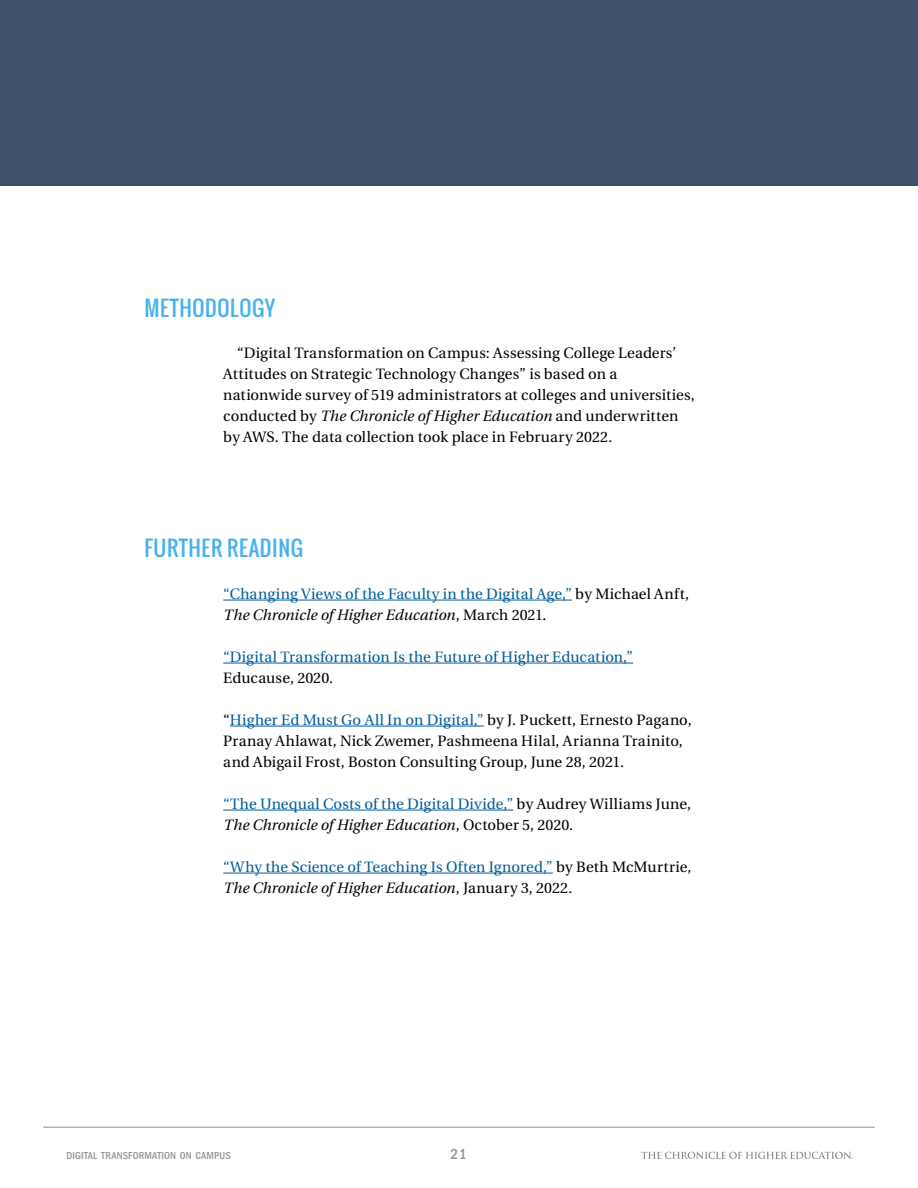
<style>
.page{position:relative;width:918px;height:1188px;background:#fff}
.page>*{position:absolute;margin:0;border:0;box-sizing:border-box;transform-origin:0 0}
.t1{font:21px "Oswald";letter-spacing:.03em;color:#47b1ee}
.t2{font:15px/21px "Heuristica";letter-spacing:.01em;color:#000}
.t3{font:15px/21px "Heuristica";letter-spacing:.01em;color:#005c9b}
.t4{font:500 condensed 15px "ITC Franklin Gothic Std";color:#939598}
.t5{font:500 condensed 10.5px "ITC Franklin Gothic Std";letter-spacing:.01em;color:#939598}
.s1{font-style:italic}
.s2{color:#000}
.s3{font-style:italic;color:#000}
.s4{color:#005c9b}
</style>
<div class="page">
<hr style="left:43px;top:1127px;width:832px;height:1px;background:#939598">
<svg style="left:641px;top:1152px;width:212px;height:7px"></svg>
<div style="left:0;top:0;width:918px;height:185px;background:#3f536b"></div>
<hr style="left:223px;top:600px;width:349px;height:1px;background:#005c9b">
<hr style="left:223px;top:663px;width:410px;height:1px;background:#005c9b">
<hr style="left:230px;top:726px;width:254px;height:1px;background:#005c9b">
<hr style="left:223px;top:810px;width:290px;height:1px;background:#005c9b">
<hr style="left:223px;top:873px;width:330px;height:1px;background:#005c9b">
<h1 class="t1" style="left:145px;top:292px;width:132px">METHODOLOGY</h1>
<p class="t2" style="left:223px;top:343px;width:473px;text-indent:14px">“Digital Transformation on Campus: Assessing College Leaders’ Attitudes on Strategic Technology Changes” is based on a nationwide survey of 519 administrators at colleges and universities, conducted by <span class="s1">The Chronicle of Higher Education</span> and underwritten by AWS. The data collection took place in February 2022.</p>
<h1 class="t1" style="left:145px;top:532px;width:160px">FURTHER READING</h1>
<p class="t3" style="left:223px;top:583px;width:467px">“Changing Views of the Faculty in the Digital Age,” <span class="s2">by Michael Anft,<br></span><span class="s3">The Chronicle of Higher Education</span><span class="s2">, March 2021.</span></p>
<p class="t3" style="left:223px;top:646px;width:411px">“Digital Transformation Is the Future of Higher Education,”</p>
<p class="t2" style="left:223px;top:667px;width:111px">Educause, 2020.</p>
<p class="t2" style="left:223px;top:709px;width:470px">“<span class="s4">Higher Ed Must Go All In on Digital,”</span> by J. Puckett, Ernesto Pagano,<br>Pranay Ahlawat, Nick Zwemer, Pashmeena Hilal, Arianna Trainito, and Abigail Frost, Boston Consulting Group, June 28, 2021.</p>
<p class="t3" style="left:223px;top:793px;width:469px">“The Unequal Costs of the Digital Divide,” <span class="s2">by Audrey Williams June,<br></span><span class="s3">The Chronicle of Higher Education</span><span class="s2">, October 5, 2020.</span></p>
<p class="t3" style="left:223px;top:856px;width:470px">“Why the Science of Teaching Is Often Ignored,” <span class="s2">by Beth McMurtrie,<br></span><span class="s3">The Chronicle of Higher Education</span><span class="s2">, January 3, 2022.</span></p>
<p class="t5" style="left:67px;top:1150px;width:166px">DIGITAL TRANSFORMATION ON CAMPUS</p>
<p class="t4" style="left:451px;top:1146px;width:18px">21</p>
</div>
